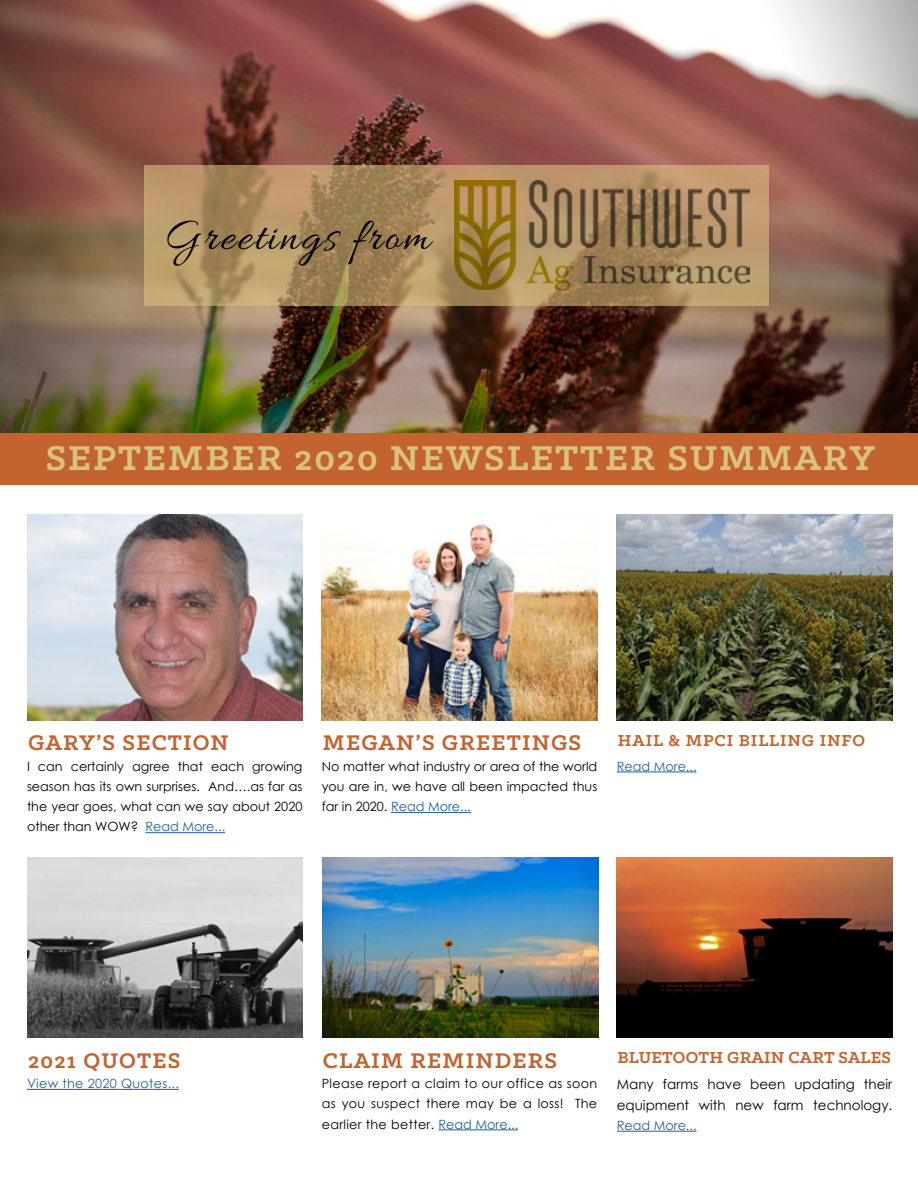
<style>
.page{position:relative;width:918px;height:1188px;background:#fff}
.page>*{position:absolute;margin:0;border:0;box-sizing:border-box;transform-origin:0 0}
.t1{font:46.5px "Allura";letter-spacing:.05em;color:#000}
.t2{font:700 39px "Klinic Slab";letter-spacing:.05em;color:#dbc180}
.t3{font:700 24px "Klinic Slab";letter-spacing:.05em;color:#c3632f}
.t4{font:700 18px "Klinic Slab";letter-spacing:.01em;color:#c3632f}
.t5{font:700 18px "Klinic Slab";letter-spacing:.05em;color:#c3632f}
.t6{font:13.5px/21px "Century Gothic";color:#000}
.t7{font:12.75px/20.2px "Century Gothic";color:#000;text-align:justify}
.t8{font:12.75px "Century Gothic";color:#215e9e}
.t9{font:12.75px "Century Gothic";letter-spacing:.025em;color:#215e9e}
.s1{color:#215e9e}
</style>
<div class="page">
<img style="left:0;top:0;width:918px;height:433px">
<hr style="left:145px;top:832px;width:80px;height:1px;background:#215e9e">
<hr style="left:27px;top:1089px;width:152px;height:1px;background:#215e9e">
<hr style="left:391px;top:812px;width:80px;height:1px;background:#215e9e">
<hr style="left:438px;top:1130px;width:80px;height:1px;background:#215e9e">
<hr style="left:617px;top:772px;width:80px;height:1px;background:#215e9e">
<img style="left:27px;top:514px;width:276px;height:206px">
<img style="left:27px;top:858px;width:276px;height:179px">
<img style="left:323px;top:858px;width:275px;height:179px">
<img style="left:617px;top:858px;width:275px;height:179px">
<img style="left:322px;top:524px;width:275px;height:196px">
<img style="left:617px;top:514px;width:275px;height:206px">
<div style="left:0;top:433px;width:918px;height:51px;background:#c3632f"></div>
<svg style="left:145px;top:165px;width:624px;height:140px;background:#ae8f61"></svg>
<img style="left:454px;top:181px;width:296px;height:108px">
<hr style="left:617px;top:1131px;width:80px;height:1px;background:#215e9e">
<h1 class="t1" style="left:164px;top:210px;width:268px">Greetings from</h1>
<h2 class="t2" style="left:46px;top:432px;width:830px">SEPTEMBER 2020 NEWSLETTER SUMMARY</h2>
<h3 class="t3" style="left:28px;top:727px;width:202px">GARY’S SECTION</h3>
<p class="t7" style="left:27px;top:756px;width:277px">I can certainly agree that each growing season has its own surprises. And….as far as the year goes, what can we say about 2020 other than WOW? <span class="s1">Read More...</span></p>
<h3 class="t3" style="left:323px;top:727px;width:260px">MEGAN’S GREETINGS</h3>
<p class="t7" style="left:322px;top:756px;width:277px">No matter what industry or area of the world you are in, we have all been impacted thus far in 2020. <span class="s1">Read More...</span></p>
<h3 class="t5" style="left:618px;top:728px;width:249px">HAIL &amp; MPCI BILLING INFO</h3>
<p class="t8" style="left:617px;top:757px;width:81px">Read More...</p>
<h3 class="t3" style="left:28px;top:1045px;width:154px">2021 QUOTES</h3>
<p class="t9" style="left:27px;top:1075px;width:153px">View the 2020 Quotes...</p>
<h3 class="t3" style="left:323px;top:1045px;width:236px">CLAIM REMINDERS</h3>
<p class="t7" style="left:322px;top:1073px;width:277px">Please report a claim to our office as soon as you suspect there may be a loss! The earlier the better. <span class="s1">Read More...</span></p>
<h3 class="t4" style="left:617px;top:1046px;width:275px">BLUETOOTH GRAIN CART SALES</h3>
<p class="t6" style="left:617px;top:1073px;width:277px">Many farms have been updating their equipment with new farm technology.</p>
<p class="t8" style="left:617px;top:1116px;width:81px">Read More...</p>
</div>
